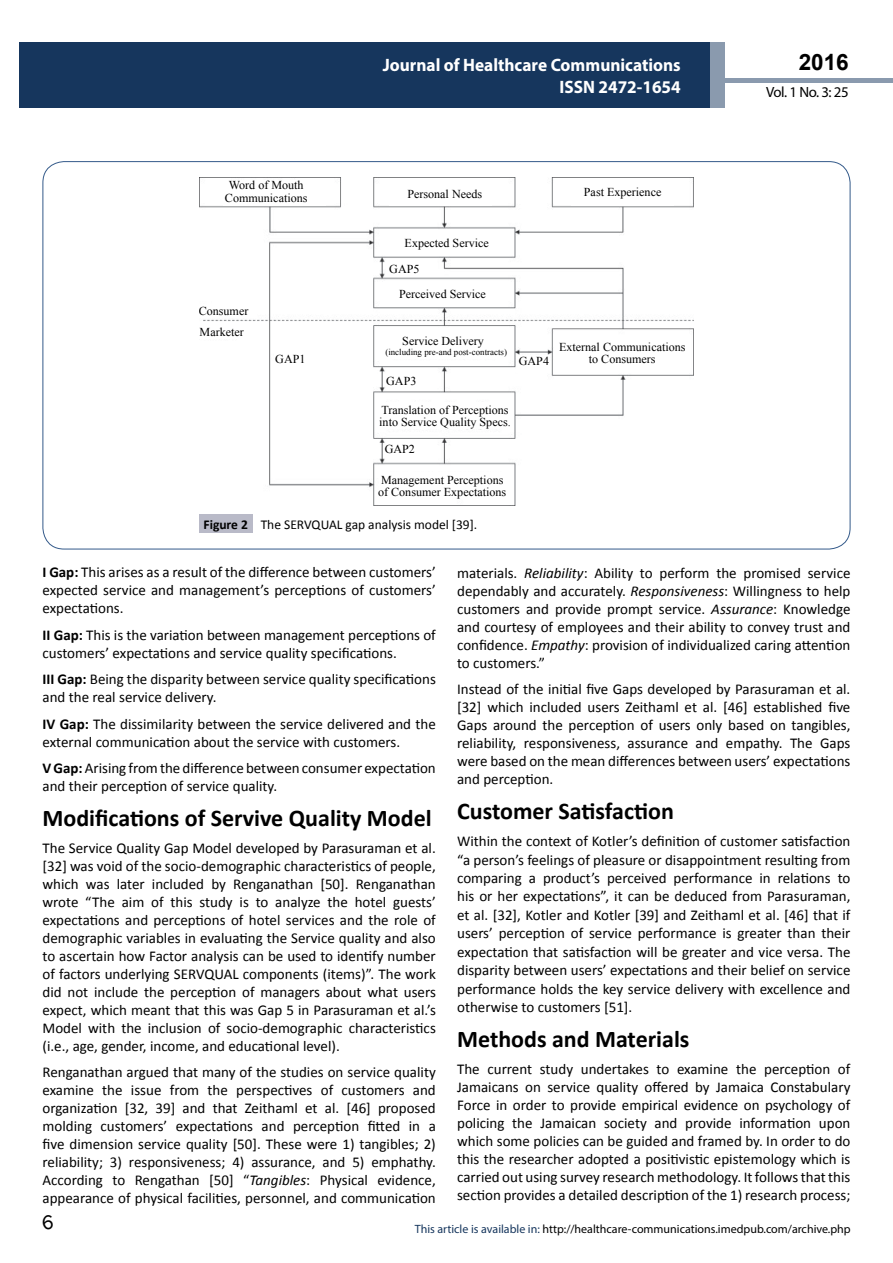
<style>
.page{position:relative;width:893px;height:1263px;background:#fff}
.page>*{position:absolute;margin:0;border:0;box-sizing:border-box;transform-origin:0 0}
.t1{font:25.5px "Tunga";color:#000}
.t2{font:700 24px "Calibri";color:#000}
.t3{font:700 22.5px "Arial";color:#000}
.t4{font:700 18px/21.6px "Myriad Pro";color:#fff;text-align:right;scale:.96 1}
.t5{font:15px/18px "Calibri";color:#000;text-align:justify}
.t6{font:14.85px "Myriad Pro";letter-spacing:-.03em;color:#000}
.t7{font:13.5px "Calibri";color:#000}
.t8{font:12.15px/12.1px "Times New Roman";color:#000}
.t9{font:12px "Myriad Pro";color:#000}
.t10{font:9px "Times New Roman";color:#000}
.s1{font-weight:700}
.s2{font-style:italic}
.s3{color:#16365d}
</style>
<div class="page">
<hr style="left:725px;top:78px;width:168px;height:4px;background:#8a9aae">
<div style="left:19px;top:42px;width:690px;height:66px;background:#16365d"></div>
<div style="left:709px;top:42px;width:16px;height:66px;background:#8a9aae"></div>
<div style="left:199px;top:514px;width:53px;height:19px;background:#b9bac8"></div>
<img style="left:199px;top:178px;width:495px;height:328px">
<div style="left:199px;top:304px;width:58px;height:13px;background:#fff"></div>
<div style="left:199px;top:326px;width:58px;height:13px;background:#fff"></div>
<div style="left:516px;top:355px;width:34px;height:18px;background:#fff"></div>
<div style="left:386px;top:372px;width:34px;height:18px;background:#fff"></div>
<div style="left:386px;top:441px;width:34px;height:18px;background:#fff"></div>
<div style="left:274px;top:351px;width:34px;height:17px;background:#fff"></div>
<div style="left:223px;top:180px;width:102px;height:25px;background:#fff"></div>
<div style="left:390px;top:180px;width:102px;height:25px;background:#fff"></div>
<div style="left:571px;top:180px;width:103px;height:26px;background:#fff"></div>
<div style="left:398px;top:230px;width:102px;height:26px;background:#fff"></div>
<div style="left:386px;top:261px;width:44px;height:16px;background:#fff"></div>
<div style="left:394px;top:286px;width:95px;height:16px;background:#fff"></div>
<div style="left:379px;top:333px;width:134px;height:26px;background:#fff"></div>
<div style="left:379px;top:402px;width:134px;height:27px;background:#fff"></div>
<div style="left:379px;top:472px;width:134px;height:26px;background:#fff"></div>
<div style="left:556px;top:335px;width:134px;height:33px;background:#fff"></div>
<p class="t4" style="left:517px;top:53px;width:198px">ARCHIVOS DE MEDICINA<br>ISSN 1698-9465</p>
<h3 class="t3" style="left:799px;top:47px;width:52px">2016</h3>
<p class="t4" style="left:383px;top:54px;width:312px">Journal of Healthcare Communications<br>ISSN 2472-1654</p>
<p class="t6" style="left:766px;top:83px;width:84px">Vol. 1 No. 3: 25</p>
<p class="t8" style="left:225px;top:179px;width:84px;text-align:center">Word of Mouth<br>Communications</p>
<p class="t8" style="left:407px;top:188px;width:76px">Personal Needs</p>
<p class="t8" style="left:584px;top:185px;width:79px">Past Experience</p>
<p class="t8" style="left:389px;top:230px;width:101px;line-height:26.1px;text-indent:15px">Expected Service<br>GAP5</p>
<p class="t8" style="left:399px;top:288px;width:88px">Perceived Service</p>
<p class="t8" style="left:199px;top:301px;width:51px;line-height:20.5px">Consumer<br>Marketer</p>
<p class="t8" style="left:402px;top:335px;width:83px">Service Delivery</p>
<p class="t10" style="left:385px;top:345px;width:123px">(including pre-and post-contracts)</p>
<p class="t8" style="left:275px;top:353px;width:32px">GAP1</p>
<p class="t8" style="left:519px;top:354px;width:32px">GAP4</p>
<p class="t8" style="left:386px;top:375px;width:32px">GAP3</p>
<p class="t8" style="left:379px;top:404px;width:133px">Translation of Perceptions into Service Quality Specs.</p>
<p class="t8" style="left:385px;top:443px;width:32px">GAP2</p>
<p class="t8" style="left:378px;top:474px;width:130px">Management Perceptions of Consumer Expectations</p>
<p class="t7" style="left:203px;top:516px;width:275px"><span class="s1">Figure 2</span> The SERVQUAL gap analysis model [39].</p>
<p class="t8" style="left:559px;top:341px;width:128px;text-align:center">External Communications to Consumers</p>
<p class="t5" style="left:43px;top:563px;width:395px"><span class="s1">I Gap:</span> This arises as a result of the difference between customers’ expected service and management’s perceptions of customers’ expectations.</p>
<p class="t5" style="left:43px;top:626px;width:395px"><span class="s1">II Gap:</span> This is the variation between management perceptions of customers’ expectations and service quality specifications.</p>
<p class="t5" style="left:43px;top:670px;width:395px"><span class="s1">III Gap:</span> Being the disparity between service quality specifications and the real service delivery.</p>
<p class="t5" style="left:43px;top:715px;width:395px"><span class="s1">IV Gap:</span> The dissimilarity between the service delivered and the external communication about the service with customers.</p>
<p class="t5" style="left:43px;top:759px;width:395px"><span class="s1">V Gap:</span> Arising fromthe difference between consumer expectation and their perception of service quality.</p>
<h2 class="t2" style="left:43px;top:803px;width:391px">Modifications of Servive Quality Model</h2>
<p class="t5" style="left:43px;top:838px;width:395px">The Service Quality Gap Model developed by Parasuraman et al. [32] was void of the socio-demographic characteristics of people, which was later included by Renganathan [50]. Renganathan wrote “The aim of this study is to analyze the hotel guests’ expectations and perceptions of hotel services and the role of demographic variables in evaluating the Service quality and also to ascertain how Factor analysis can be used to identify number of factors underlying SERVQUAL components (items)”. The work did not include the perception of managers about what users expect, which meant that this was Gap 5 in Parasuraman et al.’s Model with the inclusion of socio-demographic characteristics (i.e., age, gender, income, and educational level).</p>
<p class="t5" style="left:43px;top:1063px;width:395px">Renganathan argued that many of the studies on service quality examine the issue from the perspectives of customers and organization [32, 39] and that Zeithaml et al. [46] proposed molding customers’ expectations and perception fitted in a five dimension service quality [50]. These were 1) tangibles; 2) reliability; 3) responsiveness; 4) assurance, and 5) emphathy.<br>According to Rengathan [50] “<span class="s2">Tangibles</span>: Physical evidence, appearance of physical facilities, personnel, and communication</p>
<p class="t5" style="left:457px;top:564px;width:395px">materials. <span class="s2">Reliability</span>: Ability to perform the promised service dependably and accurately. <span class="s2">Responsiveness</span>: Willingness to help customers and provide prompt service. <span class="s2">Assurance</span>: Knowledge and courtesy of employees and their ability to convey trust and confidence. <span class="s2">Empathy</span>: provision of individualized caring attention to customers.”</p>
<p class="t5" style="left:457px;top:680px;width:395px">Instead of the initial five Gaps developed by Parasuraman et al. [32] which included users Zeithaml et al. [46] established five Gaps around the perception of users only based on tangibles, reliability, responsiveness, assurance and empathy. The Gaps were based on the mean differences between users’ expectations and perception.</p>
<h2 class="t2" style="left:457px;top:796px;width:218px">Customer Satisfaction</h2>
<p class="t5" style="left:457px;top:832px;width:395px;line-height:18.5px">Within the context of Kotler’s definition of customer satisfaction “a person’s feelings of pleasure or disappointment resulting from comparing a product’s perceived performance in relations to his or her expectations”, it can be deduced from Parasuraman, et al. [32], Kotler and Kotler [39] and Zeithaml et al. [46] that if users’ perception of service performance is greater than their expectation that satisfaction will be greater and vice versa. The disparity between users’ expectations and their belief on service performance holds the key service delivery with excellence and otherwise to customers [51].</p>
<h2 class="t2" style="left:457px;top:1024px;width:234px">Methods and Materials</h2>
<p class="t5" style="left:457px;top:1060px;width:395px">The current study undertakes to examine the perception of Jamaicans on service quality offered by Jamaica Constabulary Force in order to provide empirical evidence on psychology of policing the Jamaican society and provide information upon which some policies can be guided and framed by. In order to do this the researcher adopted a positivistic epistemology which is carried out using survey research methodology. It follows that this section provides a detailed description of the 1) research process;</p>
<h1 class="t1" style="left:42px;top:1205px;width:14px">6</h1>
<p class="t9" style="left:415px;top:1221px;width:437px"><span class="s3">This article is available in:</span> http://healthcare-communications.imedpub.com/archive.php</p>
</div>
